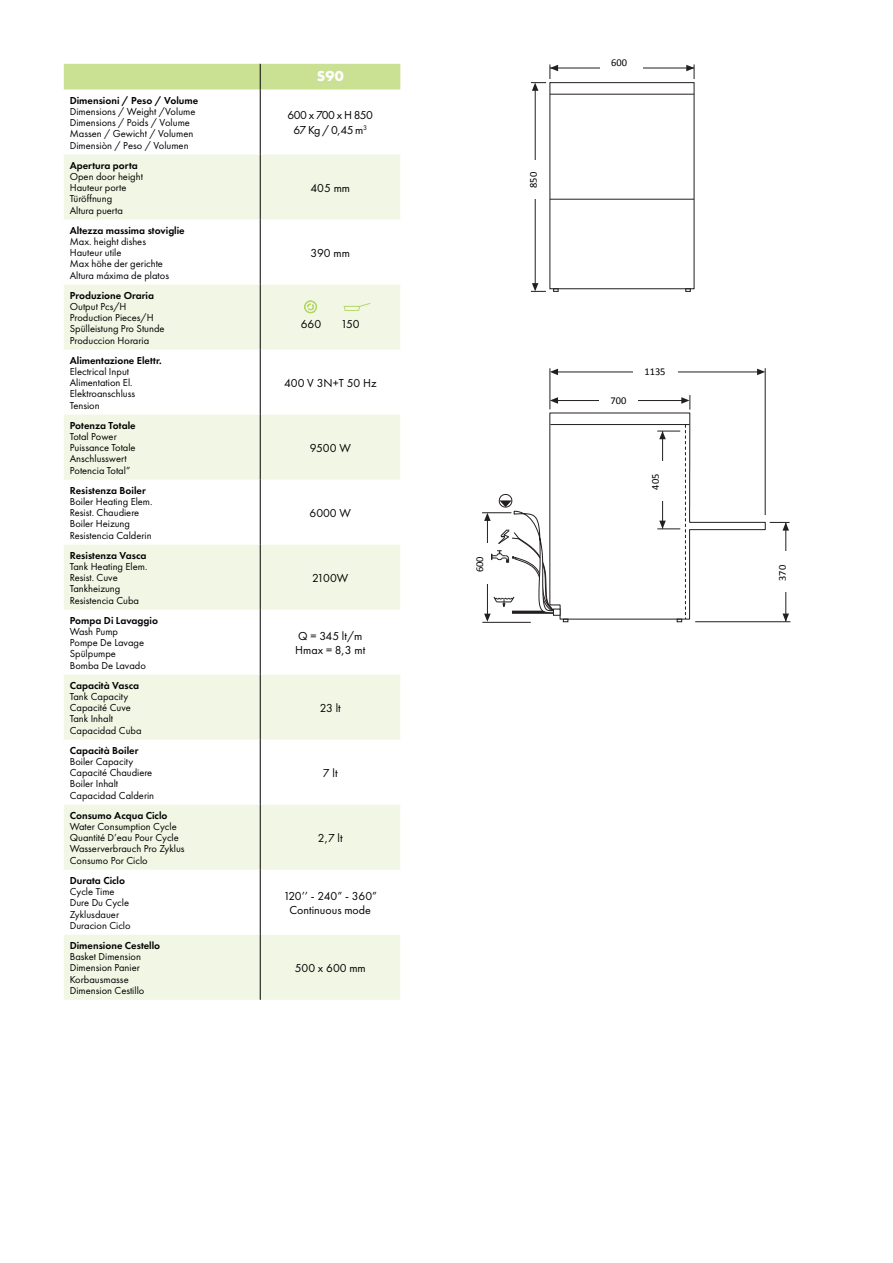
<style>
.page{position:relative;width:893px;height:1263px;background:#fff}
.page>*{position:absolute;margin:0;border:0;box-sizing:border-box;transform-origin:0 0}
.t1{font:700 15px "Futura PT";color:#fff}
.t2{font:12px/14.4px "Futura PT";color:#000}
.t3{font:12px/14.4px "Futura PT";letter-spacing:-.04em;color:#000;text-align:center}
.t4{font:10.5px/11.2px "Futura PT";color:#000}
.t5{font:600 10.5px "Futura PT";color:#000}
.t6{font:10.5px "Calibri";letter-spacing:-.005em;color:#000}
</style>
<div class="page">
<svg style="left:64px;top:155px;width:336px;height:845px;fill:#f1f7e4"></svg>
<div style="left:64px;top:64px;width:336px;height:26px;background:#cae092"></div>
<hr style="left:260px;top:90px;width:1px;height:65px;background:#000">
<hr style="left:260px;top:155px;width:1px;height:65px;background:#000">
<hr style="left:260px;top:220px;width:1px;height:65px;background:#000">
<hr style="left:260px;top:285px;width:1px;height:65px;background:#000">
<hr style="left:260px;top:350px;width:1px;height:65px;background:#000">
<hr style="left:260px;top:415px;width:1px;height:65px;background:#000">
<hr style="left:260px;top:480px;width:1px;height:65px;background:#000">
<hr style="left:260px;top:545px;width:1px;height:65px;background:#000">
<hr style="left:260px;top:610px;width:1px;height:65px;background:#000">
<hr style="left:260px;top:675px;width:1px;height:65px;background:#000">
<hr style="left:260px;top:740px;width:1px;height:65px;background:#000">
<hr style="left:260px;top:805px;width:1px;height:65px;background:#000">
<hr style="left:260px;top:870px;width:1px;height:65px;background:#000">
<hr style="left:260px;top:935px;width:1px;height:65px;background:#000">
<svg style="left:304px;top:300px;width:13px;height:13px"></svg>
<svg style="left:344px;top:303px;width:26px;height:8px"></svg>
<hr style="left:550px;top:68px;width:144px;height:1px;background:#231f20">
<hr style="left:550px;top:94px;width:144px;height:1px;background:#231f20">
<div style="left:549px;top:82px;width:145px;height:207px;border:1px solid #231f20"></div>
<svg style="left:553px;top:288px;width:6px;height:4px"></svg>
<svg style="left:685px;top:288px;width:6px;height:4px"></svg>
<hr style="left:535px;top:89px;width:1px;height:196px;background:#231f20">
<svg style="left:531px;top:283px;width:15px;height:9px"></svg>
<svg style="left:686px;top:64px;width:9px;height:15px"></svg>
<svg style="left:531px;top:64px;width:27px;height:27px"></svg>
<hr style="left:550px;top:199px;width:144px;height:1px;background:#231f20">
<div style="left:600px;top:51px;width:42px;height:23px;background:#fff"></div>
<img style="left:535px;top:161px;width:1px;height:38px">
<svg style="left:549px;top:412px;width:217px;height:208px"></svg>
<svg style="left:563px;top:619px;width:5px;height:3px"></svg>
<hr style="left:550px;top:424px;width:140px;height:1px;background:#231f20">
<hr style="left:549px;top:368px;width:1px;height:41px;background:#231f20">
<hr style="left:554px;top:400px;width:132px;height:1px;background:#231f20">
<hr style="left:765px;top:368px;width:1px;height:147px;background:#231f20">
<hr style="left:785px;top:523px;width:1px;height:99px;background:#231f20">
<hr style="left:695px;top:621px;width:95px;height:1px;background:#231f20">
<svg style="left:782px;top:613px;width:7px;height:9px"></svg>
<svg style="left:550px;top:397px;width:8px;height:7px"></svg>
<hr style="left:556px;top:372px;width:203px;height:1px;background:#231f20">
<svg style="left:550px;top:369px;width:8px;height:6px"></svg>
<svg style="left:770px;top:522px;width:19px;height:9px"></svg>
<svg style="left:657px;top:425px;width:29px;height:197px"></svg>
<svg style="left:681px;top:395px;width:9px;height:15px"></svg>
<svg style="left:757px;top:369px;width:8px;height:6px"></svg>
<hr style="left:482px;top:622px;width:49px;height:1px;background:#231f20">
<div style="left:553px;top:609px;width:7px;height:6px;background:#fff"></div>
<div style="left:553px;top:609px;width:7px;height:7px;border:1px solid #231f20"></div>
<svg style="left:482px;top:494px;width:74px;height:128px"></svg>
<div style="left:633px;top:359px;width:44px;height:24px;background:#fff"></div>
<div style="left:599px;top:388px;width:39px;height:22px;background:#fff"></div>
<div style="left:472px;top:543px;width:17px;height:40px;background:#fff"></div>
<div style="left:770px;top:551px;width:24px;height:41px;background:#fff"></div>
<div style="left:643px;top:461px;width:25px;height:40px;background:#fff"></div>
<h1 class="t1" style="left:317px;top:67px;width:28px">S90</h1>
<p class="t5" style="left:70px;top:93px;width:130px">Dimensioni / Peso / Volume</p>
<p class="t4" style="left:70px;top:106px;width:127px">Dimensions / Weight /Volume<br>Dimensions / Poids / Volume<br>Massen / Gewicht / Volumen<br>Dimensiòn / Peso / Volumen</p>
<p class="t3" style="left:288px;top:108px;width:87px">600 x 700 x H 850<br>67 Kg / 0,45 m<sup>3</sup></p>
<p class="t5" style="left:70px;top:158px;width:70px">Apertura porta</p>
<p class="t4" style="left:70px;top:171px;width:75px">Open door height<br>Hauteur porte<br>Türöffnung<br>Altura puerta</p>
<p class="t2" style="left:310px;top:180px;width:41px">405 mm</p>
<p class="t5" style="left:70px;top:223px;width:116px">Altezza massima stoviglie</p>
<p class="t4" style="left:70px;top:236px;width:101px">Max. height dishes<br>Hauteur utile<br>Max höhe der gerichte<br>Altura máxima de platos</p>
<p class="t2" style="left:311px;top:245px;width:41px">390 mm</p>
<p class="t5" style="left:70px;top:288px;width:86px">Produzione Oraria</p>
<p class="t4" style="left:70px;top:301px;width:96px">Output Pcs/H<br>Production Pieces/H<br>Spülleistung Pro Stunde<br>Produccion Horaria</p>
<p class="t2" style="left:301px;top:316px;width:22px">660</p>
<p class="t2" style="left:341px;top:316px;width:20px">150</p>
<p class="t5" style="left:70px;top:353px;width:94px">Alimentazione Elettr.</p>
<p class="t4" style="left:70px;top:366px;width:67px">Electrical Input<br>Alimentation El.<br>Elektroanschluss<br>Tension</p>
<p class="t2" style="left:284px;top:375px;width:94px">400 V 3N+T 50 Hz</p>
<p class="t5" style="left:70px;top:419px;width:67px">Potenza Totale</p>
<p class="t4" style="left:70px;top:431px;width:67px">Total Power<br>Puissance Totale<br>Anschlusswert<br>Potencia Total”</p>
<p class="t2" style="left:310px;top:440px;width:43px">9500 W</p>
<p class="t5" style="left:70px;top:484px;width:78px">Resistenza Boiler</p>
<p class="t4" style="left:70px;top:496px;width:84px">Boiler Heating Elem.<br>Resist. Chaudiere<br>Boiler Heizung<br>Resistencia Calderin</p>
<p class="t2" style="left:309px;top:505px;width:43px">6000 W</p>
<p class="t5" style="left:70px;top:549px;width:78px">Resistenza Vasca</p>
<p class="t4" style="left:70px;top:561px;width:79px">Tank Heating Elem.<br>Resist. Cuve<br>Tankheizung<br>Resistencia Cuba</p>
<p class="t2" style="left:312px;top:570px;width:38px">2100W</p>
<p class="t5" style="left:70px;top:614px;width:90px">Pompa Di Lavaggio</p>
<p class="t4" style="left:70px;top:626px;width:78px">Wash Pump<br>Pompe De Lavage<br>Spülpumpe<br>Bomba De Lavado</p>
<p class="t2" style="left:295px;top:628px;width:72px">Q = 345 lt/m<br>Hmax = 8,3 mt</p>
<p class="t5" style="left:70px;top:679px;width:71px">Capacità Vasca</p>
<p class="t4" style="left:70px;top:691px;width:73px">Tank Capacity<br>Capacité Cuve<br>Tank Inhalt<br>Capacidad Cuba</p>
<p class="t2" style="left:320px;top:700px;width:23px">23 lt</p>
<p class="t5" style="left:70px;top:744px;width:70px">Capacità Boiler</p>
<p class="t4" style="left:70px;top:756px;width:86px">Boiler Capacity<br>Capacité Chaudiere<br>Boiler Inhalt<br>Capacidad Calderin</p>
<p class="t2" style="left:323px;top:765px;width:16px">7 lt</p>
<p class="t5" style="left:70px;top:809px;width:99px">Consumo Acqua Ciclo</p>
<p class="t4" style="left:70px;top:821px;width:116px">Water Consumption Cycle<br>Quantité D’eau Pour Cycle<br>Wasserverbrauch Pro Zyklus<br>Consumo Por Ciclo</p>
<p class="t2" style="left:318px;top:830px;width:26px">2,7 lt</p>
<p class="t5" style="left:70px;top:874px;width:57px">Durata Ciclo</p>
<p class="t4" style="left:70px;top:886px;width:62px">Cycle Time<br>Dure Du Cycle<br>Zyklusdauer<br>Duracion Ciclo</p>
<p class="t2" style="left:283px;top:888px;width:95px;text-align:center">120’’ - 240” - 360”<br>Continuous mode</p>
<p class="t5" style="left:70px;top:939px;width:92px">Dimensione Cestello</p>
<p class="t4" style="left:70px;top:951px;width:76px">Basket Dimension<br>Dimension Panier<br>Korbausmasse<br>Dimension Cestillo</p>
<p class="t2" style="left:295px;top:960px;width:73px">500 x 600 mm</p>
<p class="t6" style="left:527px;top:188px;width:17px;rotate:-90deg">850</p>
<p class="t6" style="left:473px;top:572px;width:17px;rotate:-90deg">600</p>
<p class="t6" style="left:611px;top:56px;width:17px">600</p>
<p class="t6" style="left:611px;top:394px;width:17px">700</p>
<p class="t6" style="left:645px;top:364px;width:22px">1135</p>
<p class="t6" style="left:649px;top:490px;width:17px;rotate:-90deg">405</p>
<p class="t6" style="left:776px;top:581px;width:17px;rotate:-90deg">370</p>
</div>
